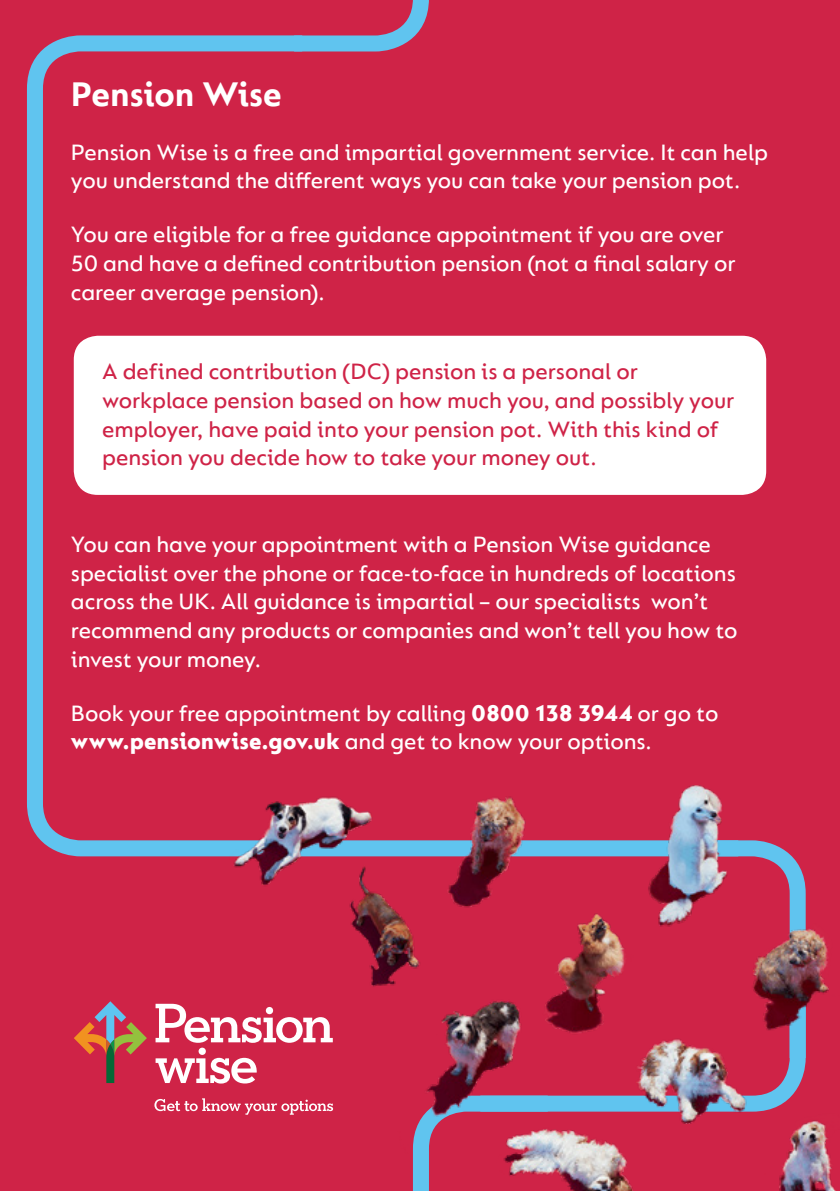
<style>
.page{position:relative;width:840px;height:1191px;background:#fff}
.page>*{position:absolute;margin:0;border:0;box-sizing:border-box;transform-origin:0 0}
.t1{font:700 36px "FS Lucas";letter-spacing:-.005em;color:#fff}
.t2{font:500 24px/28.8px "FS Lucas";letter-spacing:-.005em;color:#fff}
.t3{font:500 24px/28.8px "FS Lucas";letter-spacing:-.005em;color:#cf2347}
.s1{font-weight:800}
</style>
<div class="page">
<div style="left:0;top:0;width:839px;height:1191px;background:#cf2347"></div>
<div style="left:74px;top:336px;width:691px;height:159px;background:#fff;border-radius:24px"></div>
<svg style="left:155px;top:1003px;width:17px;height:80px"></svg>
<svg style="left:74px;top:1001px;width:73px;height:82px"></svg>
<svg style="left:154px;top:1098px;width:18px;height:14px"></svg>
<svg style="left:302px;top:0;width:126px;height:51px"></svg>
<svg style="left:27px;top:35px;width:275px;height:251px"></svg>
<svg style="left:27px;top:286px;width:710px;height:570px"></svg>
<img style="left:172px;top:785px;width:664px;height:406px">
<h1 class="t1" style="left:71px;top:74px;width:212px">Pension Wise</h1>
<p class="t2" style="left:71px;top:137px;width:698px">Pension Wise is a free and impartial government service. It can help you understand the different ways you can take your pension pot.</p>
<p class="t2" style="left:71px;top:219px;width:665px">You are eligible for a free guidance appointment if you are over<br>50 and have a defined contribution pension (not a final salary or career average pension).</p>
<p class="t3" style="left:102px;top:356px;width:633px">A defined contribution (DC) pension is a personal or workplace pension based on how much you, and possibly your employer, have paid into your pension pot. With this kind of pension you decide how to take your money out.</p>
<p class="t2" style="left:71px;top:529px;width:667px">You can have your appointment with a Pension Wise guidance specialist over the phone or face-to-face in hundreds of locations across the UK. All guidance is impartial – our specialists won’t recommend any products or companies and won’t tell you how to invest your money.</p>
<p class="t2" style="left:71px;top:698px;width:648px">Book your free appointment by calling <span class="s1">0800 138 3944</span> or go to <span class="s1">www.pensionwise.gov.uk</span> and get to know your options.</p>
</div>
